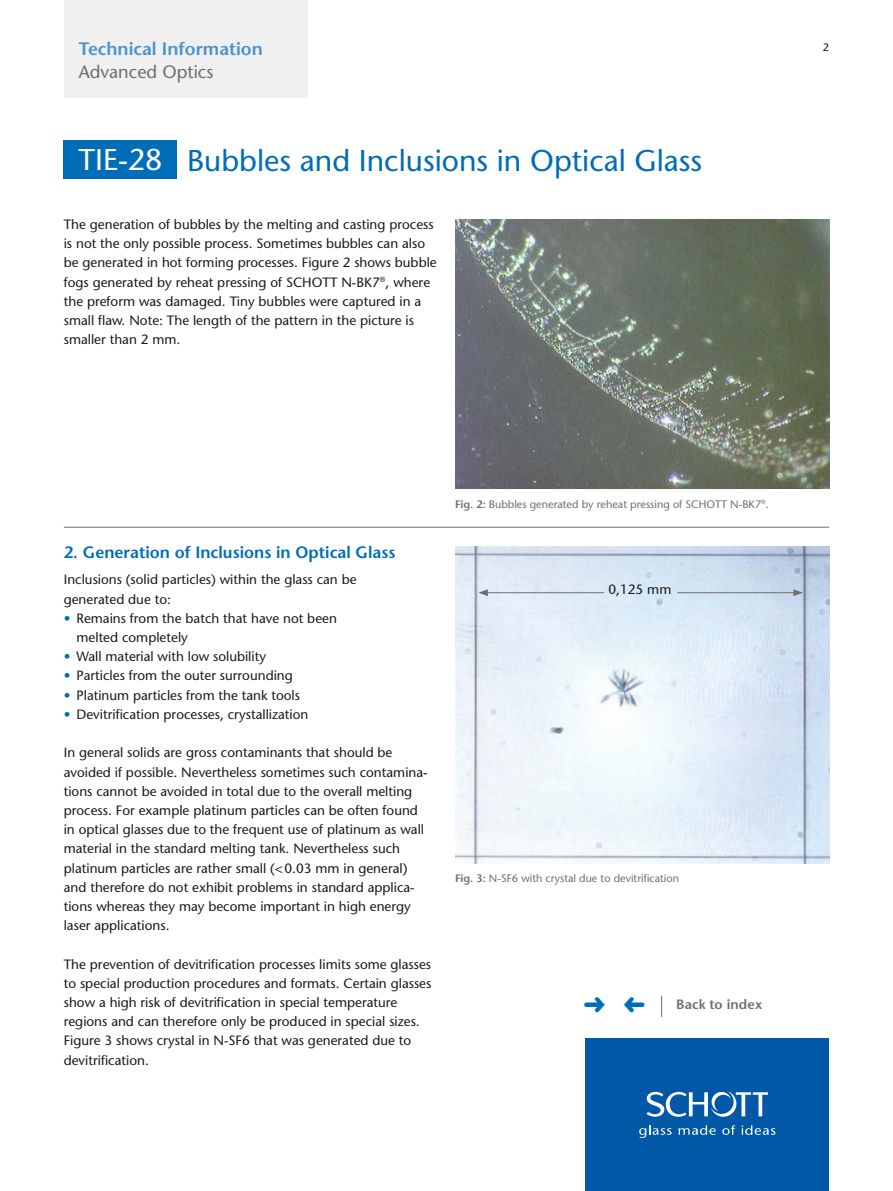
<style>
.page{position:relative;width:893px;height:1191px;background:#fff}
.page>*{position:absolute;margin:0;border:0;box-sizing:border-box;transform-origin:0 0}
.t1{font:500 30px "Stone Sans Std";color:#006db8}
.t2{font:500 30px "Stone Sans Std";color:#fff}
.t3{font:600 18px "Stone Sans Std";color:#4b93cf}
.t4{font:500 18px "Stone Sans Std";color:#6f6f6e}
.t5{font:600 16.5px "Stone Sans Std";color:#006db8}
.t6{font:500 13.5px/19.2px "Stone Sans Std";color:#1a1a18}
.t7{font:600 13.5px "Stone Sans Std";letter-spacing:.01em;color:#6f6f6e}
.t8{font:500 10.8px "Stone Sans Std";color:#6f6f6e}
.t9{font:500 10.8px "Stone Sans Std";color:#1a1a18}
.s1{color:#006db8}
.s2{font-weight:600}
</style>
<div class="page">
<div style="left:585px;top:1038px;width:244px;height:153px;background:#0058a6"></div>
<svg style="left:639px;top:1125px;width:33px;height:13px"></svg>
<svg style="left:679px;top:1125px;width:37px;height:9px"></svg>
<svg style="left:722px;top:1125px;width:13px;height:9px"></svg>
<svg style="left:742px;top:1125px;width:33px;height:9px"></svg>
<svg style="left:647px;top:1091px;width:121px;height:25px"></svg>
<img style="left:455px;top:546px;width:374px;height:317px">
<hr style="left:64px;top:527px;width:765px;height:1px;background:#6f6f6e">
<div style="left:64px;top:0;width:243px;height:98px;background:#f0f0f0"></div>
<hr style="left:677px;top:592px;width:119px;height:1px;background:#6f6f6e">
<svg style="left:793px;top:589px;width:10px;height:7px"></svg>
<hr style="left:485px;top:592px;width:119px;height:1px;background:#6f6f6e">
<svg style="left:478px;top:589px;width:10px;height:7px"></svg>
<svg style="left:661px;top:995px;width:1px;height:22px"></svg>
<div style="left:64px;top:140px;width:113px;height:39px;background:#006db8"></div>
<img style="left:455px;top:219px;width:374px;height:270px">
<h2 class="t3" style="left:79px;top:38px;width:186px">Technical Information</h2>
<h2 class="t4" style="left:79px;top:61px;width:136px">Advanced Optics</h2>
<h1 class="t2" style="left:78px;top:142px;width:85px">TIE-28</h1>
<h1 class="t1" style="left:187px;top:143px;width:517px">Bubbles and Inclusions in Optical Glass</h1>
<p class="t6" style="left:64px;top:215px;width:374px">The generation of bubbles by the melting and casting process is not the only possible process. Sometimes bubbles can also be generated in hot forming processes. Figure 2 shows bubble fogs generated by reheat pressing of SCHOTT N-BK7<sup>®</sup>, where the preform was damaged. Tiny bubbles were captured in a small flaw. Note: The length of the pattern in the picture is smaller than 2 mm.</p>
<p class="t9" style="left:823px;top:40px;width:8px">2</p>
<p class="t5" style="left:64px;top:542px;width:333px">2. Generation of Inclusions in Optical Glass</p>
<p class="t6" style="left:64px;top:570px;width:294px">Inclusions (solid particles) within the glass can be generated due to:</p>
<p class="t6" style="left:77px;top:608px;width:262px;text-indent:-13px"><span class="s1">•</span> Remains from the batch that have not been melted completely</p>
<p class="t6" style="left:64px;top:647px;width:204px"><span class="s1">•</span> Wall material with low solubility</p>
<p class="t6" style="left:64px;top:666px;width:231px"><span class="s1">•</span> Particles from the outer surrounding</p>
<p class="t6" style="left:64px;top:685px;width:238px"><span class="s1">•</span> Platinum particles from the tank tools</p>
<p class="t6" style="left:64px;top:704px;width:246px"><span class="s1">•</span> Devitrification processes, crystallization</p>
<p class="t6" style="left:64px;top:743px;width:365px">In general solids are gross contaminants that should be avoided if possible. Nevertheless sometimes such contamina&shy;tions cannot be avoided in total due to the overall melting process. For example platinum particles can be often found in optical glasses due to the frequent use of platinum as wall material in the standard melting tank. Nevertheless such platinum particles are rather small (&lt;0.03 mm in general) and therefore do not exhibit problems in standard applica&shy;tions whereas they may become important in high energy laser applications.</p>
<p class="t6" style="left:64px;top:954px;width:369px">The prevention of devitrification processes limits some glasses to special production procedures and formats. Certain glasses show a high risk of devitrification in special temperature regions and can therefore only be produced in special sizes.<br>Figure 3 shows crystal in N-SF6 that was generated due to devitrification.</p>
<p class="t8" style="left:455px;top:498px;width:315px"><span class="s2">Fig. 2:</span> Bubbles generated by reheat pressing of SCHOTT N-BK7<sup>®</sup>.</p>
<p class="t6" style="left:608px;top:580px;width:64px">0,125 mm</p>
<p class="t8" style="left:455px;top:872px;width:226px"><span class="s2">Fig. 3:</span> N-SF6 with crystal due to devitrification</p>
<p class="t7" style="left:676px;top:995px;width:88px">Back to index</p>
</div>
